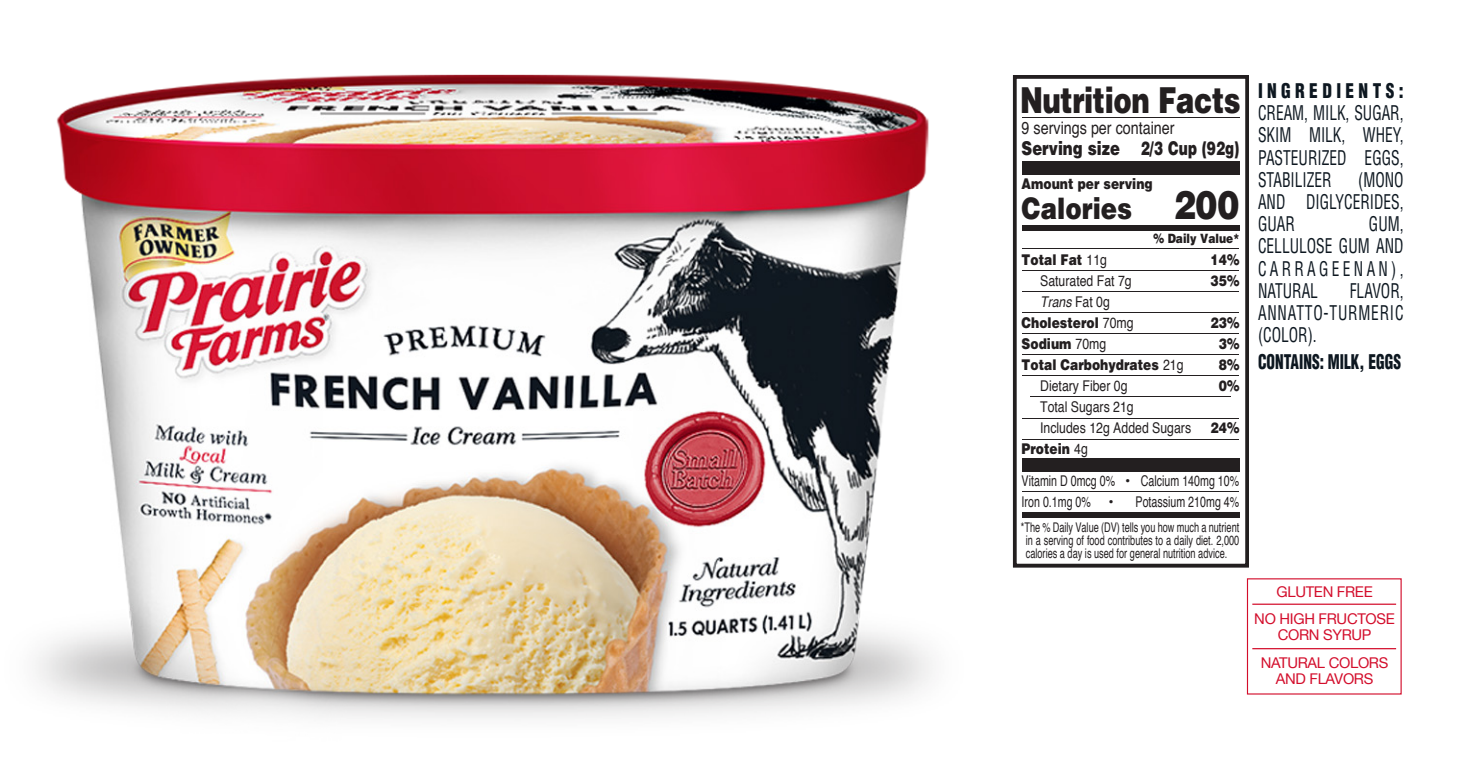
<style>
.page{position:relative;width:1462px;height:776px;background:#fff}
.page>*{position:absolute;margin:0;border:0;box-sizing:border-box;transform-origin:0 0}
.t1{font:900 35.8px "Helvetica";letter-spacing:-.015em;color:#231f20;scale:.77 1}
.t2{font:900 29.6px "Helvetica";color:#231f20;scale:.83 1}
.t3{font:condensed 19.8px/22.2px "Helvetica LT Std";color:#0d1720;text-align:justify;scale:.78 1}
.t4{font:900 condensed 19.8px "Helvetica LT Std";color:#0d1720;scale:.78 1}
.t5{font:900 condensed 19.8px "Helvetica LT Std";letter-spacing:.25em;color:#0d1720;scale:.88 1}
.t6{font:900 19px "Helvetica";color:#231f20;scale:.78 1}
.t7{font:17.2px "Helvetica";color:#231f20;scale:.83 1}
.t8{font:900 14.8px/21px "Helvetica";color:#231f20;text-align:center;scale:.83 1}
.t9{font:14.8px/21px "Helvetica";color:#231f20;scale:.83 1}
.t10{font:14.8px/21px "Helvetica";color:#231f20;scale:.72 1}
.t11{font:14.8px/27.2px "Helvetica Neue";letter-spacing:-.02em;color:#d30d2b;text-align:center}
.t12{font:13.4px/13px "Helvetica";color:#231f20;text-align:center;scale:.69 1}
.t13{font:900 12.8px "Helvetica";color:#231f20;scale:.83 1}
.s1{font-size:39.4px}
.s2{font-weight:400}
.s3{font-weight:400;font-style:italic}
</style>
<div class="page">
<img style="left:35px;top:74px;width:898px;height:644px">
<div style="left:1013px;top:75px;width:236px;height:492px;border:4px solid #231f20"></div>
<div style="left:1022px;top:161px;width:218px;height:14px;background:#231f20"></div>
<div style="left:1022px;top:225px;width:218px;height:5px;background:#231f20"></div>
<hr style="left:1023px;top:418px;width:216px;height:1px;background:#231f20">
<hr style="left:1023px;top:491px;width:216px;height:1px;background:#231f20">
<hr style="left:1023px;top:248px;width:216px;height:1px;background:#231f20">
<hr style="left:1023px;top:270px;width:216px;height:1px;background:#231f20">
<hr style="left:1023px;top:439px;width:216px;height:1px;background:#231f20">
<hr style="left:1023px;top:291px;width:216px;height:1px;background:#231f20">
<hr style="left:1023px;top:312px;width:216px;height:1px;background:#231f20">
<hr style="left:1023px;top:333px;width:216px;height:1px;background:#231f20">
<hr style="left:1023px;top:355px;width:216px;height:1px;background:#231f20">
<hr style="left:1023px;top:376px;width:216px;height:1px;background:#231f20">
<hr style="left:1031px;top:397px;width:200px;height:1px;background:#231f20">
<div style="left:1022px;top:458px;width:218px;height:14px;background:#231f20"></div>
<div style="left:1022px;top:512px;width:218px;height:6px;background:#231f20"></div>
<hr style="left:1022px;top:117px;width:218px;height:1px;background:#231f20">
<hr style="left:1252px;top:604px;width:144px;height:1px;background:#d30d2b">
<hr style="left:1252px;top:648px;width:144px;height:1px;background:#d30d2b">
<h1 class="t1" style="left:1020px;top:77px;width:288px">Nutrition Facts</h1>
<p class="t7" style="left:1022px;top:115px;width:186px">9 servings per container</p>
<p class="t6" style="left:1022px;top:135px;width:281px">Serving size 2/3 Cup (92g)</p>
<p class="t8" style="left:1022px;top:173px;width:159px">Amount per serving</p>
<h2 class="t2" style="left:1022px;top:189px;width:264px">Calories <span class="s1">200</span></h2>
<p class="t13" style="left:1153px;top:230px;width:105px">% Daily Value*</p>
<p class="t8" style="left:1022px;top:249px;width:104px">Total Fat <span class="s2">11g</span></p>
<p class="t8" style="left:1211px;top:249px;width:36px">14%</p>
<p class="t9" style="left:1040px;top:271px;width:112px">Saturated Fat 7g</p>
<p class="t8" style="left:1211px;top:270px;width:36px">35%</p>
<p class="t8" style="left:1022px;top:290px;width:136px"><span class="s3">Trans</span> <span class="s2">Fat 0g<br></span>Cholesterol <span class="s2">70mg</span></p>
<p class="t8" style="left:1211px;top:311px;width:36px">23%</p>
<p class="t8" style="left:1022px;top:332px;width:104px">Sodium <span class="s2">70mg</span></p>
<p class="t8" style="left:1219px;top:332px;width:26px">3%</p>
<p class="t8" style="left:1022px;top:353px;width:197px">Total Carbohydrates <span class="s2">21g</span></p>
<p class="t8" style="left:1219px;top:353px;width:26px">8%</p>
<p class="t9" style="left:1040px;top:375px;width:107px">Dietary Fiber 0g</p>
<p class="t8" style="left:1219px;top:374px;width:26px">0%</p>
<p class="t9" style="left:1040px;top:396px;width:183px">Total Sugars 21g<br>Includes 12g Added Sugars</p>
<p class="t8" style="left:1211px;top:416px;width:36px">24%</p>
<p class="t8" style="left:1022px;top:437px;width:81px">Protein <span class="s2">4g</span></p>
<p class="t10" style="left:1022px;top:471px;width:304px">Vitamin D 0mcg 0% • Calcium 140mg 10%<br>Iron 0.1mg 0% •</p>
<p class="t10" style="left:1136px;top:492px;width:146px">Potassium 210mg 4%</p>
<p class="t12" style="left:1021px;top:521px;width:318px">*The % Daily Value (DV) tells you how much a nutrient in a serving of food contributes to a daily diet. 2,000 calories a day is used for general nutrition advice.</p>
<p class="t5" style="left:1258px;top:78px;width:167px">INGREDIENTS:</p>
<p class="t3" style="left:1258px;top:102px;width:188px">CREAM, MILK, SUGAR, SKIM MILK, WHEY, PASTEURIZED EGGS, STABILIZER</p>
<p class="t3" style="left:1258px;top:168px;width:188px;text-indent:100px">(MONO AND DIGLYCERIDES, GUAR</p>
<p class="t3" style="left:1258px;top:213px;width:188px;text-indent:111px">GUM, CELLULOSE GUM AND CARRAGEENAN), NATURAL</p>
<p class="t3" style="left:1258px;top:279px;width:188px;text-indent:92px">FLAVOR, ANNATTO-TURMERIC (COLOR).</p>
<p class="t4" style="left:1258px;top:350px;width:185px">CONTAINS: MILK, EGGS</p>
<p class="t11" style="left:1254px;top:578px;width:142px">GLUTEN FREE<br>NO HIGH FRUCTOSE</p>
<p class="t11" style="left:1261px;top:621px;width:129px">CORN SYRUP<br>NATURAL COLORS</p>
<p class="t11" style="left:1276px;top:665px;width:99px">AND FLAVORS</p>
</div>
